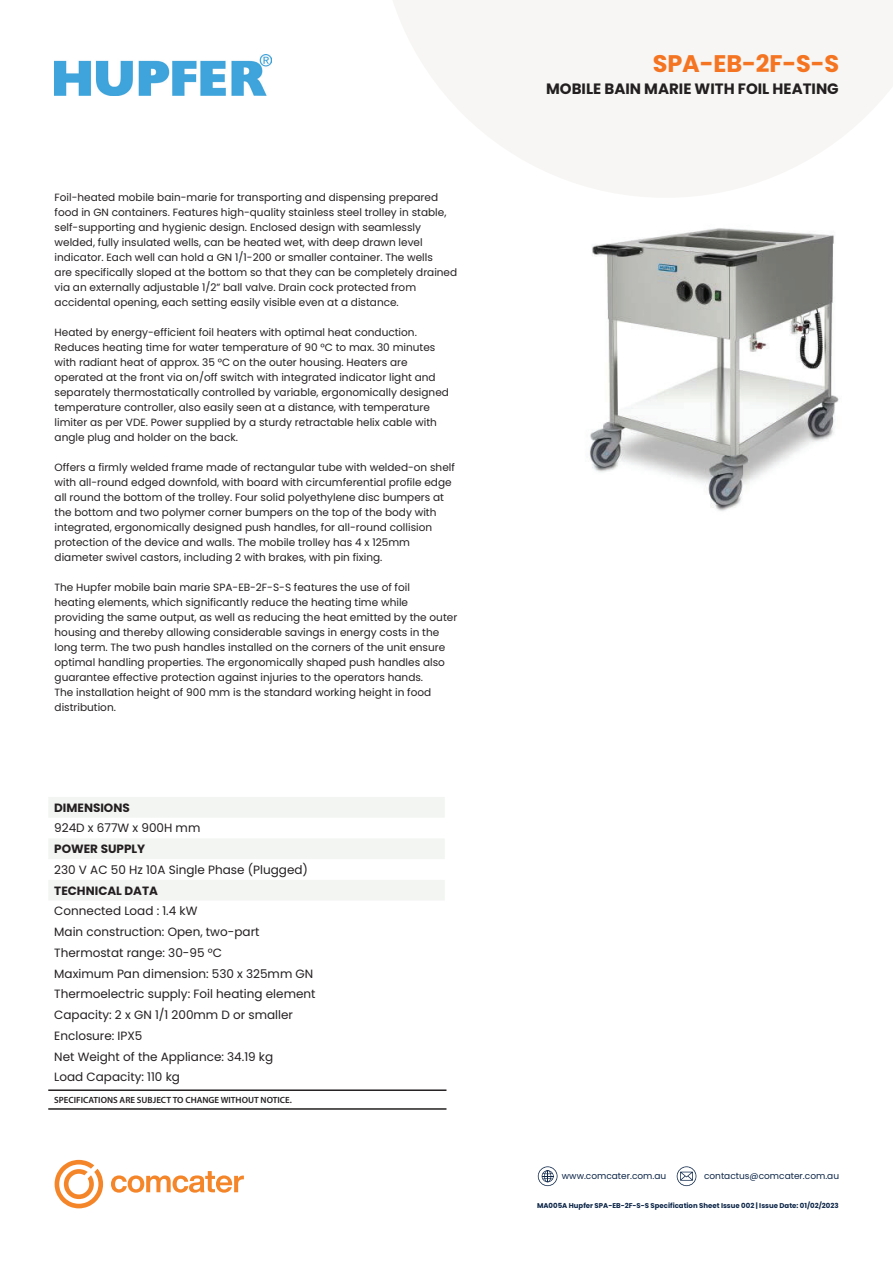
<style>
.page{position:relative;width:893px;height:1263px;background:#fff}
.page>*{position:absolute;margin:0;border:0;box-sizing:border-box;transform-origin:0 0}
.t1{font:700 24px "Poppins";letter-spacing:-.005em;color:#f47421}
.t2{font:700 15px "Poppins";color:#231f20}
.t3{font:12px/20.7px "Poppins";color:#231f20}
.t4{font:700 12px "Poppins";color:#231f20}
.t5{font:10.5px/15px "Poppins";color:#231f20}
.t6{font:600 9px "Myriad Pro";color:#231f20}
.t7{font:9px "Poppins";color:#0e2749}
.t8{font:700 6.9px "Poppins";color:#0e2749}
</style>
<div class="page">
<svg style="left:393px;top:0;width:500px;height:197px;fill:#f7f6f4"></svg>
<svg style="left:538px;top:1166px;width:19px;height:20px"></svg>
<svg style="left:677px;top:1166px;width:19px;height:20px"></svg>
<svg style="left:55px;top:1160px;width:189px;height:48px"></svg>
<img style="left:55px;top:54px;width:216px;height:42px">
<hr style="left:48px;top:1089px;width:398px;height:2px;background:#231f20">
<hr style="left:48px;top:1108px;width:398px;height:2px;background:#231f20">
<img style="left:589px;top:228px;width:250px;height:283px">
<svg style="left:49px;top:797px;width:395px;height:103px"></svg>
<p class="t5" style="left:55px;top:190px;width:404px">Foil-heated mobile bain-marie for transporting and dispensing prepared food in GN containers. Features high-quality stainless steel trolley in stable, self-supporting and hygienic design. Enclosed design with seamlessly welded, fully insulated wells, can be heated wet, with deep drawn level indicator. Each well can hold a GN 1/1-200 or smaller container. The wells<br>are specifically sloped at the bottom so that they can be completely drained via an externally adjustable 1/2” ball valve. Drain cock protected from accidental opening, each setting easily visible even at a distance.</p>
<p class="t5" style="left:55px;top:325px;width:396px">Heated by energy-efficient foil heaters with optimal heat conduction.<br>Reduces heating time for water temperature of 90 °C to max. 30 minutes with radiant heat of approx. 35 °C on the outer housing. Heaters are operated at the front via on/off switch with integrated indicator light and separately thermostatically controlled by variable, ergonomically designed temperature controller, also easily seen at a distance, with temperature limiter as per VDE. Power supplied by a sturdy retractable helix cable with angle plug and holder on the back.</p>
<p class="t5" style="left:55px;top:460px;width:402px">Offers a firmly welded frame made of rectangular tube with welded-on shelf with all-round edged downfold, with board with circumferential profile edge all round the bottom of the trolley. Four solid polyethylene disc bumpers at the bottom and two polymer corner bumpers on the top of the body with integrated, ergonomically designed push handles, for all-round collision protection of the device and walls. The mobile trolley has 4 x 125mm diameter swivel castors, including 2 with brakes, with pin fixing.</p>
<p class="t5" style="left:55px;top:580px;width:404px">The Hupfer mobile bain marie SPA-EB-2F-S-S features the use of foil<br>heating elements, which significantly reduce the heating time while providing the same output, as well as reducing the heat emitted by the outer housing and thereby allowing considerable savings in energy costs in the long term. The two push handles installed on the corners of the unit ensure optimal handling properties. The ergonomically shaped push handles also guarantee effective protection against injuries to the operators hands.<br>The installation height of 900 mm is the standard working height in food distribution.</p>
<p class="t4" style="left:54px;top:800px;width:77px">DIMENSIONS</p>
<p class="t3" style="left:54px;top:818px;width:148px">924D x 677W x 900H mm</p>
<p class="t4" style="left:54px;top:842px;width:92px">POWER SUPPLY</p>
<p class="t3" style="left:54px;top:859px;width:255px">230 V AC 50 Hz 10A Single Phase (Plugged)</p>
<p class="t4" style="left:54px;top:883px;width:105px">TECHNICAL DATA</p>
<p class="t3" style="left:54px;top:901px;width:263px">Connected Load : 1.4 kW<br>Main construction: Open, two-part<br>Thermostat range: 30-95 °C<br>Maximum Pan dimension: 530 x 325mm GN<br>Thermoelectric supply: Foil heating element<br>Capacity: 2 x GN 1/1 200mm D or smaller<br>Enclosure: IPX5<br>Net Weight of the Appliance: 34.19 kg<br>Load Capacity: 110 kg</p>
<p class="t6" style="left:54px;top:1094px;width:239px">SPECIFICATIONS ARE SUBJECT TO CHANGE WITHOUT NOTICE.</p>
<h1 class="t1" style="left:653px;top:50px;width:188px">SPA-EB-2F-S-S</h1>
<h2 class="t2" style="left:546px;top:80px;width:294px">MOBILE BAIN MARIE WITH FOIL HEATING</h2>
<p class="t7" style="left:562px;top:1171px;width:106px">www.comcater.com.au</p>
<p class="t7" style="left:704px;top:1171px;width:137px">contactus@comcater.com.au</p>
<p class="t8" style="left:537px;top:1202px;width:303px">MA005A Hupfer SPA-EB-2F-S-S Specification Sheet Issue 002 | Issue Date: 01/02/2023</p>
</div>
